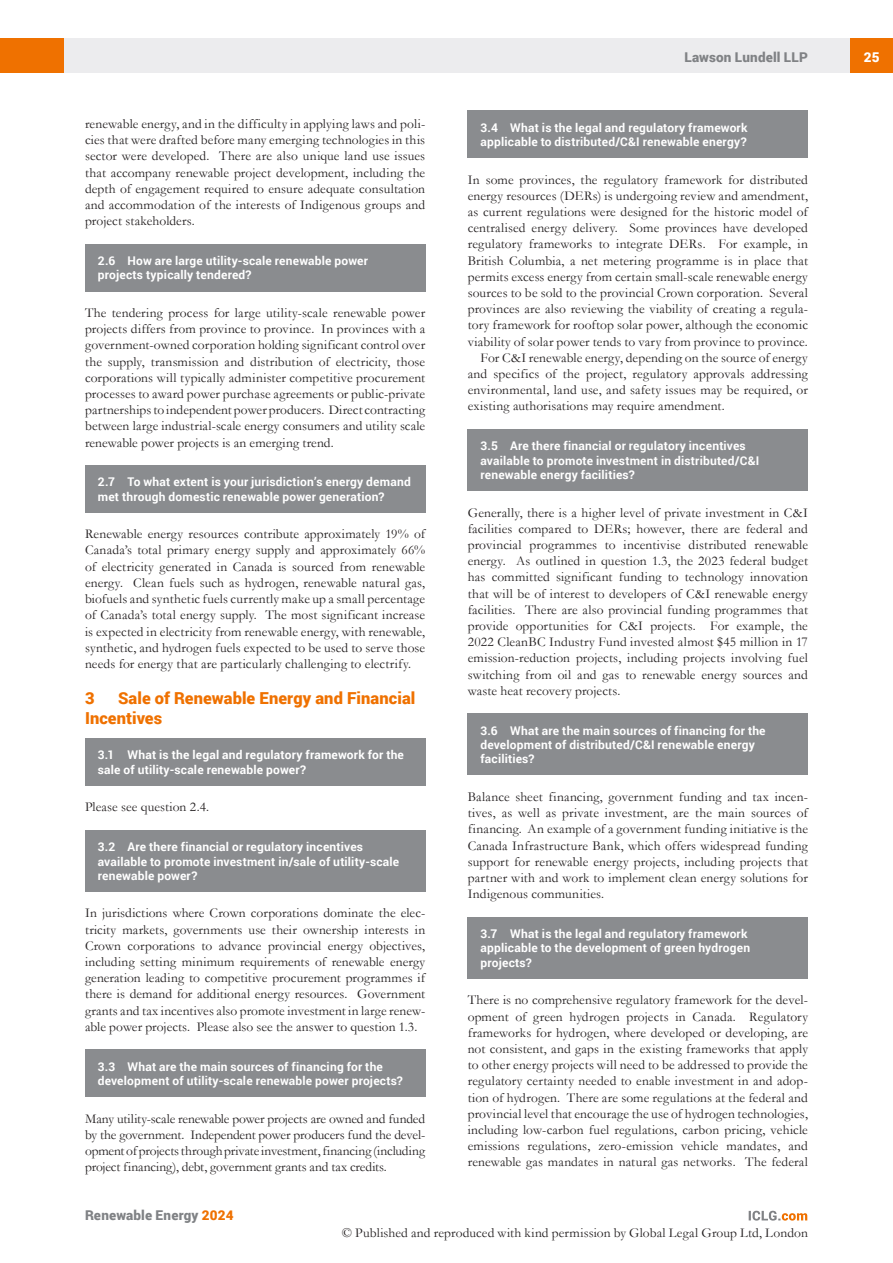
<style>
.page{position:relative;width:893px;height:1263px;background:#fff}
.page>*{position:absolute;margin:0;border:0;box-sizing:border-box;transform-origin:0 0}
.MS_Heading{font:900 16.5px/19.8px "Roboto";letter-spacing:.005em;color:#ef7100}
.MS_Body_Text_-_First{font:13.5px/16.2px "Garamond";letter-spacing:.005em;color:#231f20;text-align:justify}
.MS_Body_Text_-_Secon{font:13.5px/16.2px "Garamond";letter-spacing:.01em;color:#231f20;text-align:justify}
.t1{font:900 13.5px "Roboto";letter-spacing:.015em;color:#808285}
.t2{font:900 13.5px "Roboto";color:#fff}
.MS_-_Question{font:700 12px/14.4px "Roboto";letter-spacing:.015em;color:#fff}
.MS_-_Question_follow{font:700 12px/14.4px "Roboto";letter-spacing:.015em;color:#fff}
.s1{color:#ef7100}
</style>
<div class="page">
<div style="left:64px;top:38px;width:786px;height:34px;background:#ececee"></div>
<div style="left:850px;top:38px;width:43px;height:34px;background:#ef7100"></div>
<div style="left:0;top:38px;width:64px;height:34px;background:#ef7100"></div>
<svg style="left:749px;top:1211px;width:58px;height:9px"></svg>
<div style="left:85px;top:244px;width:340px;height:47px;background:#8a8c8f"></div>
<div style="left:85px;top:465px;width:340px;height:48px;background:#8a8c8f"></div>
<div style="left:85px;top:738px;width:340px;height:47px;background:#8a8c8f"></div>
<div style="left:85px;top:830px;width:340px;height:62px;background:#8a8c8f"></div>
<div style="left:85px;top:1050px;width:340px;height:47px;background:#8a8c8f"></div>
<div style="left:468px;top:111px;width:340px;height:47px;background:#8a8c8f"></div>
<div style="left:468px;top:429px;width:340px;height:62px;background:#8a8c8f"></div>
<div style="left:468px;top:713px;width:340px;height:62px;background:#8a8c8f"></div>
<div style="left:468px;top:917px;width:340px;height:62px;background:#8a8c8f"></div>
<p class="MS_Body_Text_-_Secon" style="left:85px;top:115px;width:342px">renewable energy, and in the difficulty in applying laws and poli&shy;cies that were drafted before many emerging technologies in this sector were developed. There are also unique land use issues that accompany renewable project development, including the depth of engagement required to ensure adequate consultation and accommodation of the interests of Indigenous groups and project stakeholders.</p>
<p class="MS_-_Question" style="left:98px;top:253px;width:272px">2.6 How are large utility-scale renewable power projects typically tendered?</p>
<p class="MS_Body_Text_-_First" style="left:85px;top:304px;width:342px">The tendering process for large utility-scale renewable power projects differs from province to province. In provinces with a government-owned corporation holding significant control over the supply, transmission and distribution of electricity, those corporations will typically administer competitive procurement processes to award power purchase agreements or public-private partnerships to independent power producers. Direct contracting between large industrial-scale energy consumers and utility scale renewable power projects is an emerging trend.</p>
<p class="MS_-_Question" style="left:98px;top:474px;width:315px">2.7 To what extent is your jurisdiction’s energy demand met through domestic renewable power generation?</p>
<p class="MS_Body_Text_-_First" style="left:85px;top:526px;width:342px">Renewable energy resources contribute approximately 19% of Canada’s total primary energy supply and approximately 66% of electricity generated in Canada is sourced from renewable energy. Clean fuels such as hydrogen, renewable natural gas, biofuels and synthetic fuels currently make up a small percentage of Canada’s total energy supply. The most significant increase is expected in electricity from renewable energy, with renewable, synthetic, and hydrogen fuels expected to be used to serve those needs for energy that are particularly challenging to electrify.</p>
<p class="MS_Heading" style="left:85px;top:687px;width:11px">3</p>
<p class="MS_Heading" style="left:85px;top:687px;width:332px;text-indent:33px">Sale of Renewable Energy and Financial<br>Incentives</p>
<p class="MS_-_Question_follow" style="left:98px;top:747px;width:308px">3.1 What is the legal and regulatory framework for the sale of utility-scale renewable power?</p>
<p class="MS_Body_Text_-_First" style="left:85px;top:798px;width:126px">Please see question 2.4.</p>
<p class="MS_-_Question" style="left:98px;top:839px;width:303px">3.2 Are there financial or regulatory incentives available to promote investment in/sale of utility-scale renewable power?</p>
<p class="MS_Body_Text_-_First" style="left:85px;top:905px;width:342px">In jurisdictions where Crown corporations dominate the elec&shy;tricity markets, governments use their ownership interests in Crown corporations to advance provincial energy objectives, including setting minimum requirements of renewable energy generation leading to competitive procurement programmes if there is demand for additional energy resources. Government grants and tax incentives also promote investment in large renew&shy;able power projects. Please also see the answer to question 1.3.</p>
<p class="MS_-_Question" style="left:98px;top:1059px;width:307px">3.3 What are the main sources of financing for the development of utility-scale renewable power projects?</p>
<p class="MS_Body_Text_-_First" style="left:85px;top:1110px;width:342px">Many utility-scale renewable power projects are owned and funded by the government. Independent power producers fund the devel&shy;opment of projects through private investment, financing (including project financing), debt, government grants and tax credits.</p>
<p class="t1" style="left:85px;top:1206px;width:150px">Renewable Energy <span class="s1">2024</span></p>
<p class="t1" style="left:684px;top:48px;width:125px">Lawson Lundell LLP</p>
<p class="t2" style="left:864px;top:48px;width:17px">25</p>
<p class="MS_-_Question" style="left:480px;top:120px;width:268px">3.4 What is the legal and regulatory framework applicable to distributed/C&amp;I renewable energy?</p>
<p class="MS_Body_Text_-_First" style="left:468px;top:171px;width:342px">In some provinces, the regulatory framework for distributed energy resources (DERs) is undergoing review and amendment, as current regulations were designed for the historic model of centralised energy delivery. Some provinces have developed regulatory frameworks to integrate DERs. For example, in British Columbia, a net metering programme is in place that permits excess energy from certain small-scale renewable energy sources to be sold to the provincial Crown corporation. Several provinces are also reviewing the viability of creating a regula&shy;tory framework for rooftop solar power, although the economic viability of solar power tends to vary from province to province.</p>
<p class="MS_Body_Text_-_Secon" style="left:468px;top:349px;width:342px;text-indent:13px">For C&amp;I renewable energy, depending on the source of energy and specifics of the project, regulatory approvals addressing environmental, land use, and safety issues may be required, or existing authorisations may require amendment.</p>
<p class="MS_-_Question" style="left:480px;top:438px;width:280px">3.5 Are there financial or regulatory incentives available to promote investment in distributed/C&amp;I renewable energy facilities?</p>
<p class="MS_Body_Text_-_First" style="left:468px;top:504px;width:342px">Generally, there is a higher level of private investment in C&amp;I facilities compared to DERs; however, there are federal and provincial programmes to incentivise distributed renewable energy. As outlined in question 1.3, the 2023 federal budget has committed significant funding to technology innovation that will be of interest to developers of C&amp;I renewable energy facilities. There are also provincial funding programmes that provide opportunities for C&amp;I projects. For example, the 2022 CleanBC Industry Fund invested almost $45 million in 17 emission-reduction projects, including projects involving fuel switching from oil and gas to renewable energy sources and waste heat recovery projects.</p>
<p class="MS_-_Question" style="left:480px;top:723px;width:287px">3.6 What are the main sources of financing for the development of distributed/C&amp;I renewable energy facilities?</p>
<p class="MS_Body_Text_-_First" style="left:468px;top:788px;width:342px">Balance sheet financing, government funding and tax incen&shy;tives, as well as private investment, are the main sources of financing. An example of a government funding initiative is the Canada Infrastructure Bank, which offers widespread funding support for renewable energy projects, including projects that partner with and work to implement clean energy solutions for Indigenous communities.</p>
<p class="MS_-_Question" style="left:480px;top:926px;width:271px">3.7 What is the legal and regulatory framework applicable to the development of green hydrogen projects?</p>
<p class="MS_Body_Text_-_First" style="left:468px;top:992px;width:342px">There is no comprehensive regulatory framework for the devel&shy;opment of green hydrogen projects in Canada. Regulatory frameworks for hydrogen, where developed or developing, are not consistent, and gaps in the existing frameworks that apply to other energy projects will need to be addressed to provide the regulatory certainty needed to enable investment in and adop&shy;tion of hydrogen. There are some regulations at the federal and provincial level that encourage the use of hydrogen technologies, including low-carbon fuel regulations, carbon pricing, vehicle emissions regulations, zero-emission vehicle mandates, and renewable gas mandates in natural gas networks. The federal</p>
<p class="MS_Body_Text_-_First" style="left:342px;top:1225px;width:467px">© Published and reproduced with kind permission by Global Legal Group Ltd, London</p>
</div>
